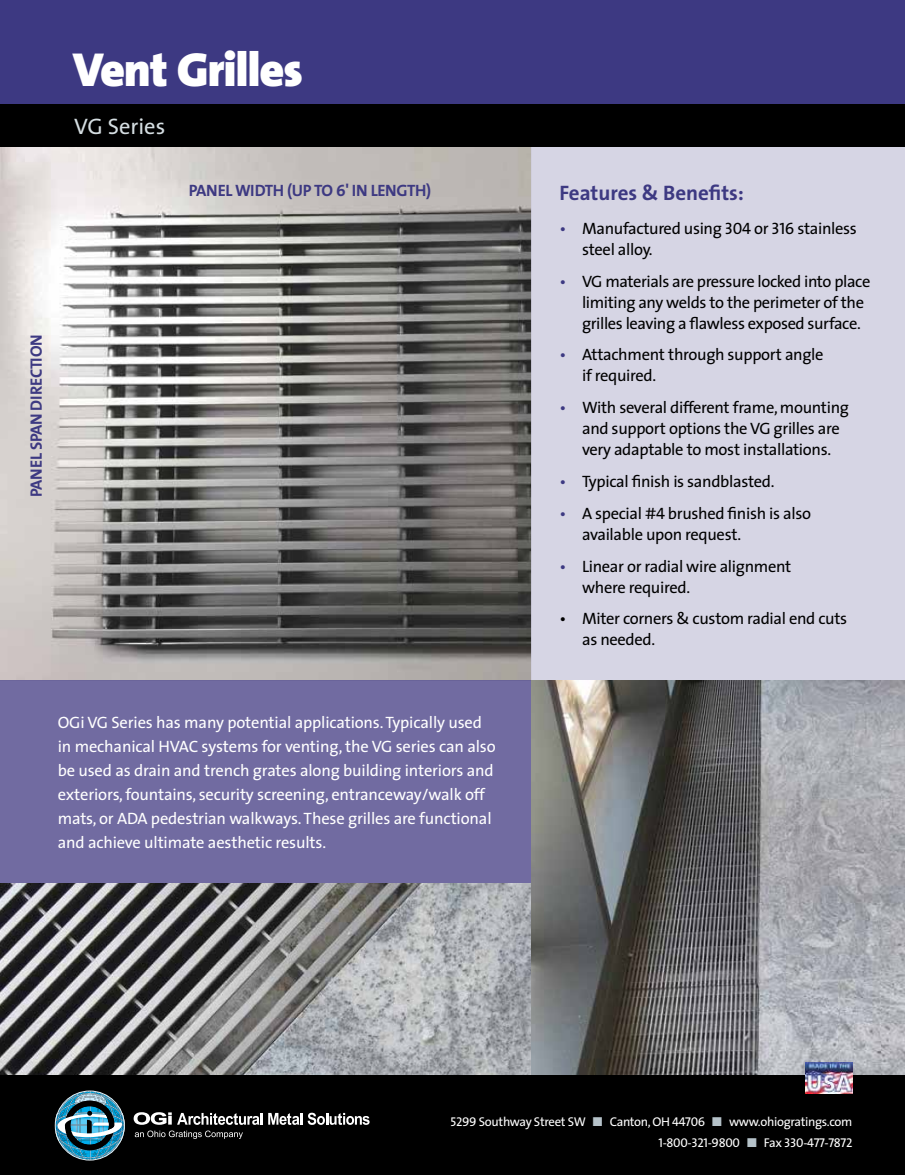
<style>
.page{position:relative;width:905px;height:1175px;background:#fff}
.page>*{position:absolute;margin:0;border:0;box-sizing:border-box;transform-origin:0 0}
.t1{font:900 48px "The Sans";letter-spacing:-.025em;color:#fff}
.t2{font:22.5px "The Sans";color:#d5dee2}
.t3{font:700 21px "The Sans";color:#3d3982}
.t4{font:16.5px/21px "The Sans";letter-spacing:-.02em;color:#000}
.t5{font:16.5px/24px "The Sans";letter-spacing:-.01em;color:#fff}
.t6{font:700 16.5px "The Sans";letter-spacing:-.02em;color:#3d3982}
.t7{font:12.75px/21px "The Sans";letter-spacing:-.025em;color:#fff;text-align:right}
.s1{color:#3d3982}
.s2{color:#b5c2c9}
</style>
<div class="page">
<img style="left:0;top:147px;width:531px;height:533px">
<div style="left:531px;top:113px;width:373px;height:567px;background:#d3d1e2"></div>
<div style="left:0;top:680px;width:531px;height:203px;background:#716ba1"></div>
<div style="left:0;top:0;width:904px;height:105px;background:#3d3982"></div>
<div style="left:0;top:1074px;width:904px;height:100px;background:#000"></div>
<div style="left:0;top:104px;width:904px;height:43px;background:#000"></div>
<img style="left:55px;top:1090px;width:70px;height:70px">
<svg style="left:268px;top:1112px;width:101px;height:12px"></svg>
<svg style="left:134px;top:1112px;width:128px;height:12px"></svg>
<svg style="left:135px;top:1130px;width:108px;height:8px"></svg>
<img style="left:0;top:883px;width:531px;height:191px">
<img style="left:531px;top:680px;width:373px;height:394px">
<img style="left:805px;top:1062px;width:47px;height:31px">
<h1 class="t1" style="left:73px;top:30px;width:232px">Vent Grilles</h1>
<h2 class="t2" style="left:74px;top:108px;width:92px">VG Series</h2>
<p class="t6" style="left:189px;top:177px;width:244px">PANEL WIDTH (UP TO 6' IN LENGTH)</p>
<p class="t6" style="left:23px;top:497px;width:164px;rotate:-90deg">PANEL SPAN DIRECTION</p>
<p class="t5" style="left:58px;top:710px;width:439px">OGi VG Series has many potential applications. Typically used in mechanical HVAC systems for venting, the VG series can also be used as drain and trench grates along building interiors and exteriors, fountains, security screening, entranceway/walk off mats, or ADA pedestrian walkways. These grilles are functional and achieve ultimate aesthetic results.</p>
<p class="t3" style="left:559px;top:175px;width:186px">Features &amp; Benefits:</p>
<p class="t4" style="left:582px;top:217px;width:276px;text-indent:-23px"><span class="s1">•</span> Manufactured using 304 or 316 stainless steel alloy.</p>
<p class="t4" style="left:582px;top:270px;width:290px;text-indent:-23px"><span class="s1">•</span> VG materials are pressure locked into place limiting any welds to the perimeter of the grilles leaving a flawless exposed surface.</p>
<p class="t4" style="left:582px;top:344px;width:243px;text-indent:-23px"><span class="s1">•</span> Attachment through support angle if required.</p>
<p class="t4" style="left:582px;top:396px;width:268px;text-indent:-23px"><span class="s1">•</span> With several different frame, mounting and support options the VG grilles are very adaptable to most installations.</p>
<p class="t4" style="left:559px;top:470px;width:216px"><span class="s1">•</span> Typical finish is sandblasted.</p>
<p class="t4" style="left:582px;top:502px;width:230px;text-indent:-23px"><span class="s1">•</span> A special #4 brushed finish is also available upon request.</p>
<p class="t4" style="left:582px;top:555px;width:211px;text-indent:-23px"><span class="s1">•</span> Linear or radial wire alignment where required.</p>
<p class="t4" style="left:582px;top:608px;width:266px;text-indent:-23px">• Miter corners &amp; custom radial end cuts as needed.</p>
<p class="t7" style="left:450px;top:1110px;width:403px">5299 Southway Street SW <span class="s2">■</span> Canton, OH 44706 <span class="s2">■</span> www.ohiogratings.com<br>1-800-321-9800 <span class="s2">■</span> Fax 330-477-7872</p>
</div>
